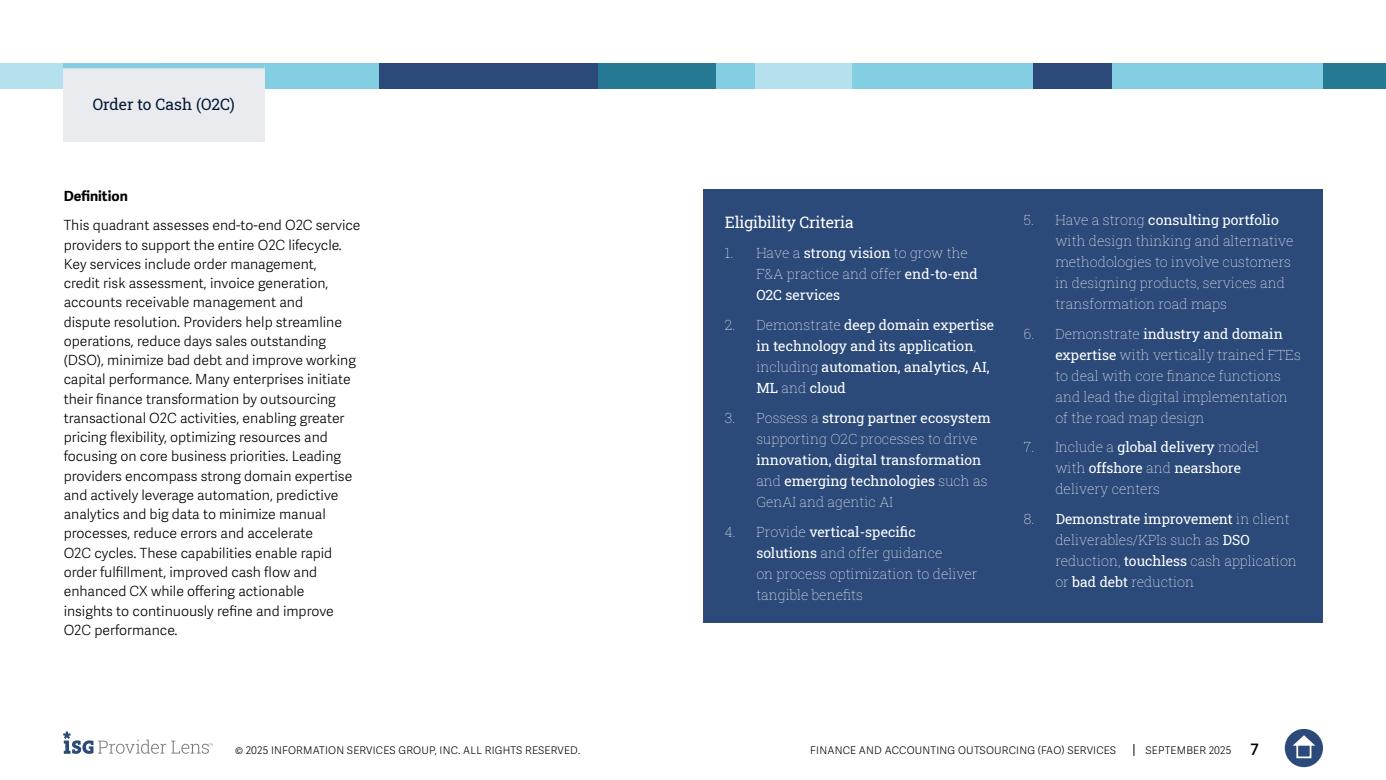
<style>
.page{position:relative;width:1386px;height:780px;background:#fff}
.page>*{position:absolute;margin:0;border:0;box-sizing:border-box;transform-origin:0 0}
.t1{font:15.75px "Roboto Slab ISG P Regular";letter-spacing:-.01em;color:#fff}
.t2{font:15.75px "Roboto Slab ISG P Regular";color:#051837}
.t3{font:300 14px/19.2px "Adelle Sans";color:#000101}
.t4{font:14px/21px "Roboto Slab ISG P Thin";color:#fff}
.t5{font:14px/21px "Roboto Slab ISG P Regular";color:#fff}
.t6{font:700 14px "Adelle Sans";color:#000}
.t7{font:300 10.5px "Adelle Sans";letter-spacing:.02em;color:#000}
.s1{font-family:"Roboto Slab ISG P Regular"}
.s2{font-family:"Roboto Slab ISG P Thin"}
.s3{font-weight:600;font-size:15.75px}
</style>
<div class="page">
<svg style="left:1133px;top:744px;width:1px;height:12px"></svg>
<div style="left:1285px;top:729px;width:38px;height:38px;background:#2b4a79;border-radius:50%"></div>
<svg style="left:1293px;top:735px;width:22px;height:10px"></svg>
<div style="left:1296px;top:743px;width:15px;height:15px;border:2px solid #fff"></div>
<svg style="left:63px;top:731px;width:150px;height:23px"></svg>
<div style="left:1047px;top:63px;width:276px;height:26px;background:#84cee3"></div>
<div style="left:0;top:63px;width:158px;height:26px;background:#b4e1ed"></div>
<div style="left:158px;top:63px;width:233px;height:26px;background:#84cee3"></div>
<div style="left:850px;top:63px;width:184px;height:26px;background:#84cee3"></div>
<div style="left:1323px;top:63px;width:63px;height:26px;background:#257992"></div>
<div style="left:1033px;top:63px;width:79px;height:26px;background:#2b4a79"></div>
<div style="left:754px;top:63px;width:98px;height:26px;background:#b4e1ed"></div>
<div style="left:598px;top:63px;width:157px;height:26px;background:#84cee3"></div>
<div style="left:598px;top:63px;width:118px;height:26px;background:#257992"></div>
<div style="left:379px;top:63px;width:219px;height:26px;background:#2b4a79"></div>
<div style="left:63px;top:65px;width:202px;height:76px;background:#e9ebee"></div>
<div style="left:63px;top:63px;width:202px;height:5px;background:#84cee3"></div>
<div style="left:704px;top:189px;width:619px;height:433px;background:#2b4a79"></div>
<p class="t2" style="left:93px;top:93px;width:144px">Order to Cash (O2C)</p>
<p class="t6" style="left:64px;top:187px;width:66px">Definition</p>
<p class="t3" style="left:64px;top:216px;width:298px">This quadrant assesses end-to-end O2C service providers to support the entire O2C lifecycle.<br>Key services include order management,<br>credit risk assessment, invoice generation, accounts receivable management and<br>dispute resolution. Providers help streamline operations, reduce days sales outstanding (DSO), minimize bad debt and improve working capital performance. Many enterprises initiate their finance transformation by outsourcing transactional O2C activities, enabling greater pricing flexibility, optimizing resources and focusing on core business priorities. Leading providers encompass strong domain expertise and actively leverage automation, predictive analytics and big data to minimize manual processes, reduce errors and accelerate<br>O2C cycles. These capabilities enable rapid order fulfillment, improved cash flow and enhanced CX while offering actionable<br>insights to continuously refine and improve O2C performance.</p>
<p class="t1" style="left:725px;top:212px;width:130px">Eligibility Criteria</p>
<p class="t4" style="left:756px;top:242px;width:223px;text-indent:-32px">1. Have a <span class="s1">strong vision</span> to grow the<br>F&amp;A practice and offer <span class="s1">end-to-end</span></p>
<p class="t5" style="left:756px;top:284px;width:85px">O2C services</p>
<p class="t5" style="left:756px;top:314px;width:239px;text-indent:-32px"><span class="s2">2. Demonstrate</span> deep domain expertise in technology and its application<span class="s2">, including</span> automation, analytics, AI,<br>ML <span class="s2">and</span> cloud</p>
<p class="t5" style="left:725px;top:407px;width:268px"><span class="s2">3. Possess a</span> strong partner ecosystem</p>
<p class="t4" style="left:756px;top:428px;width:223px">supporting O2C processes to drive</p>
<p class="t5" style="left:756px;top:449px;width:233px">innovation, digital transformation <span class="s2">and</span> emerging technologies <span class="s2">such as</span></p>
<p class="t4" style="left:756px;top:491px;width:138px">GenAI and agentic AI</p>
<p class="t5" style="left:725px;top:520px;width:192px"><span class="s2">4. Provide</span> vertical-specific</p>
<p class="t4" style="left:756px;top:541px;width:223px"><span class="s1">solutions</span> and offer guidance<br>on process optimization to deliver tangible benefits</p>
<p class="t5" style="left:1024px;top:209px;width:256px"><span class="s2">5. Have a strong</span> consulting portfolio</p>
<p class="t4" style="left:1055px;top:230px;width:240px">with design thinking and alternative methodologies to involve customers in designing products, services and transformation road maps</p>
<p class="t5" style="left:1024px;top:322px;width:260px"><span class="s2">6. Demonstrate</span> industry and domain</p>
<p class="t4" style="left:1055px;top:343px;width:247px"><span class="s1">expertise</span> with vertically trained FTEs to deal with core finance functions and lead the digital implementation of the road map design</p>
<p class="t4" style="left:1024px;top:436px;width:237px">7. Include a <span class="s1">global delivery</span> model</p>
<p class="t5" style="left:1055px;top:457px;width:187px"><span class="s2">with</span> offshore <span class="s2">and</span> nearshore</p>
<p class="t4" style="left:1055px;top:478px;width:106px">delivery centers</p>
<p class="t5" style="left:1024px;top:508px;width:267px"><span class="s2">8.</span> Demonstrate improvement <span class="s2">in client</span></p>
<p class="t4" style="left:1055px;top:529px;width:243px">deliverables/KPIs such as <span class="s1">DSO </span>reduction, <span class="s1">touchless</span> cash application or <span class="s1">bad debt</span> reduction</p>
<p class="t7" style="left:235px;top:744px;width:347px">© 2025 INFORMATION SERVICES GROUP, INC. ALL RIGHTS RESERVED.</p>
<p class="t7" style="left:810px;top:744px;width:307px">FINANCE AND ACCOUNTING OUTSOURCING (FAO) SERVICES</p>
<p class="t7" style="left:1145px;top:744px;width:115px">SEPTEMBER 2025 <span class="s3">7</span></p>
</div>
